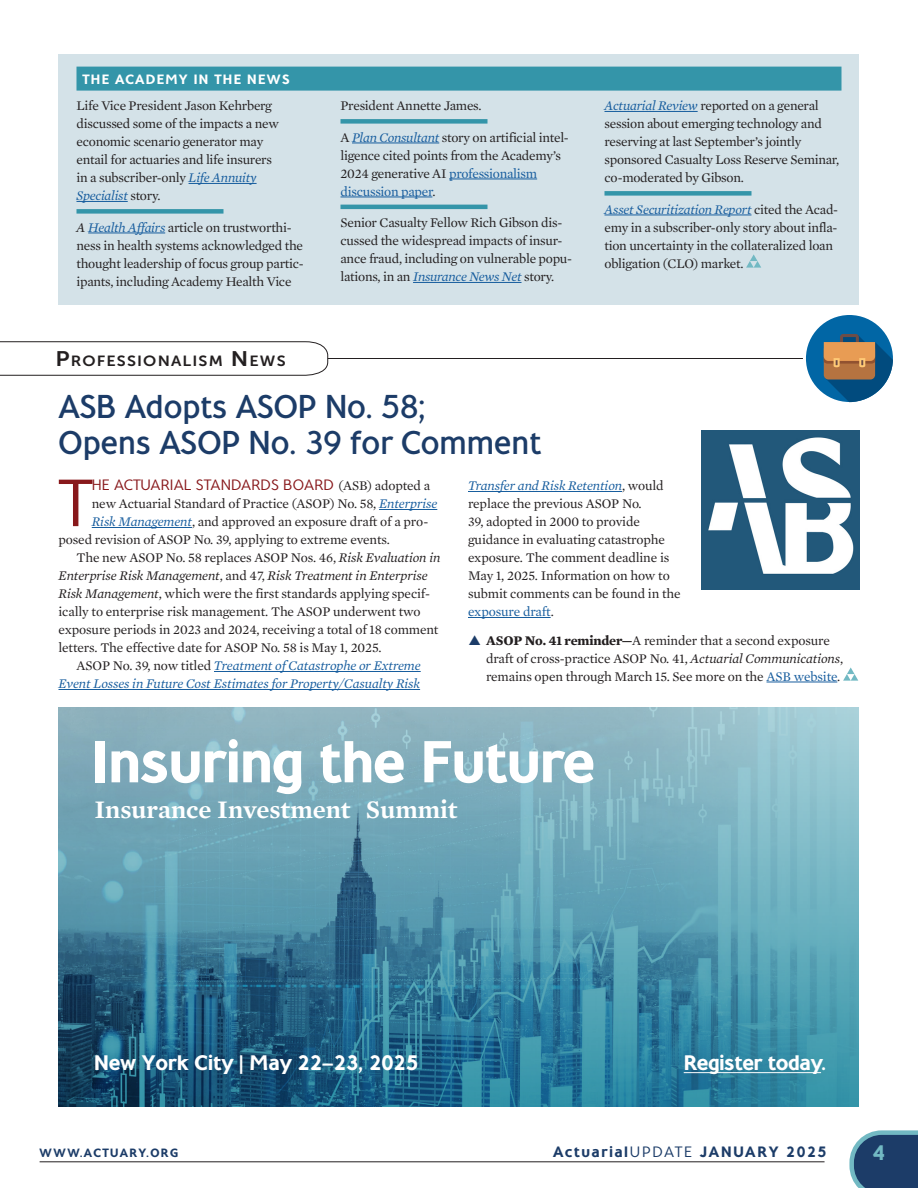
<style>
.page{position:relative;width:918px;height:1188px;background:#fff}
.page>*{position:absolute;margin:0;border:0;box-sizing:border-box;transform-origin:0 0}
.text_1st_graph{font:66.45px "Maisee";color:#88181b}
.Head_Maisee_med{font:600 58.8px "Maisee";letter-spacing:-.01em;color:#fff}
.Head_Maisee_med-2{font:500 33px/36px "Maisee";letter-spacing:-.01em;color:#1c3c68}
.Deck{font:600 25.8px "Mercury Text G1";color:#fff}
.Sub_1{font:600 21px "Maisee";color:#fff}
.t1{font:600 21px "Maisee";color:#72b9c3}
.text_1st_graph-2{font:15px "Maisee";color:#88181b}
.t2{font:600 15px "Maisee";letter-spacing:.11em;color:#1c3c68}
.Head_Maisee_med-3{font:14.7px "Museo Sans 700";letter-spacing:.07em;color:#231f20;scale:1.1 1}
.text{font:13.5px/18px "Mercury Text G1";letter-spacing:-.01em;color:#231f20}
.News_blurb{font:13.5px/18px "Mercury Text G1";letter-spacing:-.02em;color:#231f20}
.News_blurb_no_rule{font:13.5px/18px "Mercury Text G1";letter-spacing:-.02em;color:#231f20}
.text_1st_graph-3{font:13.5px "Mercury Text G1";letter-spacing:-.01em;color:#231f20}
.text-2{font:italic 13.5px/18px "Mercury Text G1";letter-spacing:-.01em;color:#175d9e;text-align:right}
.News_section_head{font:600 13.5px "Maisee";letter-spacing:.08em;color:#fff}
.t3{font:600 12px "Maisee";letter-spacing:.11em;color:#1c3c68}
.s1{font-style:italic;color:#175d9e}
.s2{font-style:italic}
.s3{color:#175d9e}
.s4{font-size:21px}
.s5{font-family:"Mercury Text G1";font-size:13.5px;color:#231f20}
.s6{font-weight:700}
.s7{font-style:normal;color:#231f20}
.s8{font-weight:400}
</style>
<div class="page">
<div style="left:58px;top:54px;width:802px;height:250px;background:#d4e2e8"></div>
<div style="left:76px;top:67px;width:766px;height:24px;background:#3495a9"></div>
<hr style="left:189px;top:183px;width:68px;height:1px;background:#175d9e">
<hr style="left:76px;top:201px;width:52px;height:1px;background:#175d9e">
<div style="left:76px;top:209px;width:148px;height:5px;background:#3495a9"></div>
<hr style="left:88px;top:233px;width:77px;height:1px;background:#175d9e">
<div style="left:340px;top:119px;width:148px;height:5px;background:#3495a9"></div>
<hr style="left:352px;top:143px;width:87px;height:1px;background:#175d9e">
<hr style="left:449px;top:179px;width:88px;height:1px;background:#175d9e">
<hr style="left:340px;top:197px;width:92px;height:1px;background:#175d9e">
<hr style="left:340px;top:205px;width:148px;height:4px;background:#3495a9">
<hr style="left:413px;top:282px;width:109px;height:1px;background:#175d9e">
<hr style="left:604px;top:111px;width:94px;height:1px;background:#175d9e">
<div style="left:604px;top:191px;width:148px;height:5px;background:#3495a9"></div>
<hr style="left:604px;top:215px;width:147px;height:1px;background:#175d9e">
<svg style="left:746px;top:254px;width:15px;height:14px"></svg>
<hr style="left:320px;top:358px;width:529px;height:1px;background:#231f20">
<svg style="left:0;top:341px;width:328px;height:35px"></svg>
<div style="left:55px;top:350px;width:230px;height:19px;background:#fff"></div>
<div style="left:804px;top:314px;width:90px;height:90px;background:#0166a5;border-radius:50%"></div>
<div style="left:803px;top:312px;width:93px;height:93px;border:3px solid #fff;border-radius:50%"></div>
<svg style="left:824px;top:334px;width:69px;height:68px"></svg>
<hr style="left:379px;top:509px;width:58px;height:1px;background:#175d9e">
<hr style="left:92px;top:527px;width:100px;height:1px;background:#175d9e">
<hr style="left:214px;top:671px;width:207px;height:1px;background:#175d9e">
<hr style="left:58px;top:689px;width:362px;height:1px;background:#175d9e">
<hr style="left:468px;top:491px;width:154px;height:1px;background:#175d9e">
<hr style="left:468px;top:617px;width:83px;height:1px;background:#175d9e">
<hr style="left:767px;top:682px;width:70px;height:1px;background:#175d9e">
<svg style="left:843px;top:667px;width:15px;height:14px"></svg>
<img style="left:701px;top:431px;width:159px;height:158px">
<svg style="left:58px;top:707px;width:801px;height:400px;background:#5e99ae"></svg>
<div style="left:78px;top:1045px;width:756px;height:45px;background:#231f20;opacity:.1"></div>
<hr style="left:684px;top:1072px;width:137px;height:1px;background:#fff">
<svg style="left:849px;top:1130px;width:69px;height:58px;background:#3a5c80"></svg>
<hr style="left:40px;top:1162px;width:785px;height:1px;background:#231f20">
<p class="News_section_head" style="left:82px;top:71px;width:209px">THE ACADEMY IN THE NEWS</p>
<p class="News_blurb_no_rule" style="left:76px;top:96px;width:204px">Life Vice President Jason Kehrberg discussed some of the impacts a new economic scenario generator may entail for actuaries and life insurers in a subscriber-only <span class="s1">Life Annuity<br>Specialist</span> story.</p>
<p class="News_blurb" style="left:76px;top:217px;width:229px"><span class="s2">A</span> <span class="s1">Health Affairs</span> article on trustworthi&shy;ness in health systems acknowledged the thought leadership of focus group partic&shy;ipants, including Academy Health Vice</p>
<p class="News_blurb" style="left:340px;top:96px;width:143px">President Annette James.</p>
<p class="News_blurb" style="left:340px;top:127px;width:230px">A <span class="s1">Plan Consultant</span> story on artificial intel&shy;ligence cited points from the Academy’s 2024 generative AI <span class="s3">professionalism discussion paper</span>.</p>
<p class="News_blurb" style="left:340px;top:213px;width:233px">Senior Casualty Fellow Rich Gibson dis&shy;cussed the widespread impacts of insur&shy;ance fraud, including on vulnerable popu&shy;lations, in an <span class="s1">Insurance News Net</span> story.</p>
<p class="News_blurb_no_rule" style="left:604px;top:96px;width:236px"><span class="s1">Actuarial Review</span> reported on a general session about emerging technology and reserving at last September’s jointly sponsored Casualty Loss Reserve Seminar, co-moderated by Gibson.</p>
<p class="News_blurb" style="left:604px;top:199px;width:235px"><span class="s1">Asset Securitization Report</span> cited the Acad&shy;emy in a subscriber-only story about infla&shy;tion uncertainty in the collateralized loan obligation (CLO) market.</p>
<p class="Head_Maisee_med-3" style="left:55px;top:353px;width:211px"><span class="s4">P</span>ROFESSIONALISM <span class="s4">N</span>EWS</p>
<p class="Head_Maisee_med-2" style="left:58px;top:389px;width:485px">ASB Adopts ASOP No. 58;<br>Opens ASOP No. 39 for Comment</p>
<p class="text_1st_graph" style="left:58px;top:467px;width:35px">T</p>
<p class="text_1st_graph-2" style="left:92px;top:477px;width:340px">HE ACTUARIAL STANDARDS BOARD <span class="s5">(ASB) adopted a</span></p>
<p class="text" style="left:468px;top:476px;width:214px"><span class="s1">Transfer and Risk Retention</span>, would replace the previous ASOP No.<br>39, adopted in 2000 to provide guidance in evaluating catastrophe exposure. The comment deadline is<br>May 1, 2025. Information on how to submit comments can be found in the <span class="s3">exposure draft</span>.</p>
<p class="text" style="left:486px;top:630px;width:359px"><span class="s6">ASOP No. 41 reminder—</span>A reminder that a second exposure draft of cross-practice ASOP No. 41, <span class="s2">Actuarial Communications</span>, remains open through March 15. See more on the <span class="s3">ASB website</span>.</p>
<p class="text_1st_graph-3" style="left:92px;top:494px;width:347px">new Actuarial Standard of Practice (ASOP) No. 58, <span class="s1">Enterprise</span></p>
<p class="text_1st_graph-3" style="left:92px;top:512px;width:338px"><span class="s1">Risk Management</span>, and approved an exposure draft of a pro-</p>
<p class="text_1st_graph-3" style="left:58px;top:530px;width:333px">posed revision of ASOP No. 39, applying to extreme events.</p>
<p class="text" style="left:58px;top:548px;width:383px;text-indent:18px">The new ASOP No. 58 replaces ASOP Nos. 46, <span class="s2">Risk Evaluation in Enterprise Risk Management</span>, and 47, <span class="s2">Risk Treatment in Enterprise Risk Management</span>, which were the first standards applying specif&shy;ically to enterprise risk management. The ASOP underwent two exposure periods in 2023 and 2024, receiving a total of 18 comment letters. The effective date for ASOP No. 58 is May 1, 2025.</p>
<p class="text-2" style="left:58px;top:656px;width:364px"><span class="s7">ASOP No. 39, now titled</span> Treatment of Catastrophe or Extreme<br>Event Losses in Future Cost Estimates for Property/Casualty Risk</p>
<p class="Head_Maisee_med" style="left:92px;top:729px;width:505px">Insuring the Future</p>
<p class="Deck" style="left:94px;top:790px;width:365px">Insurance Investment Summit</p>
<p class="Sub_1" style="left:94px;top:1051px;width:325px">New York City | May 22–23, 2025</p>
<p class="Sub_1" style="left:684px;top:1051px;width:144px">Register today.</p>
<p class="t3" style="left:40px;top:1146px;width:140px">WWW.ACTUARY.ORG</p>
<p class="t2" style="left:553px;top:1144px;width:275px">Actuarial<span class="s8">UPDATE</span> JANUARY 2025</p>
<h3 class="t1" style="left:872px;top:1141px;width:14px">4</h3>
</div>
